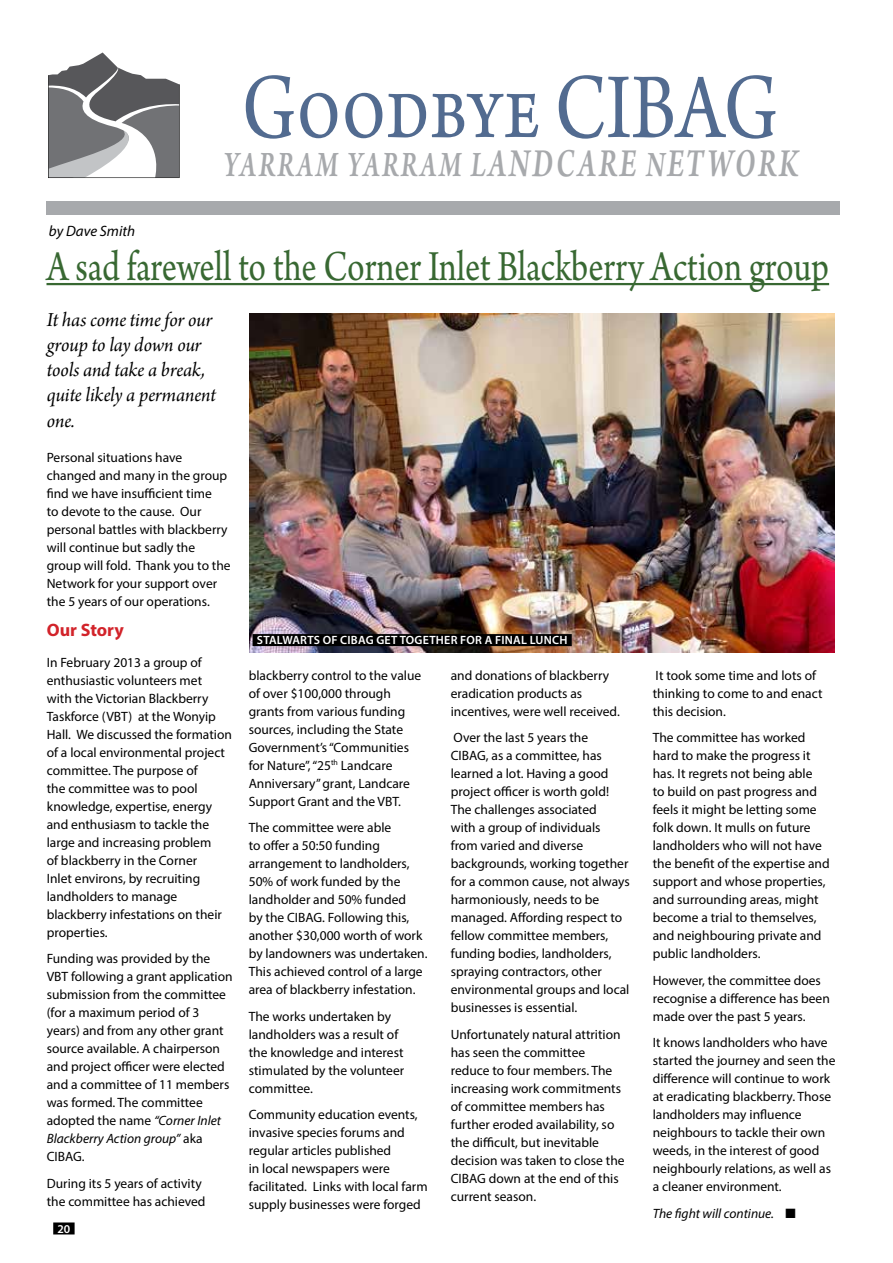
<style>
.page{position:relative;width:893px;height:1263px;background:#fff}
.page>*{position:absolute;margin:0;border:0;box-sizing:border-box;transform-origin:0 0}
.t1{font:97.5px "Arno Pro";color:#526b90;scale:.8 1}
.t2{font:45px "Arno Pro";letter-spacing:-.01em;color:#386832;scale:.8 1}
.t3{font:italic 600 37.8px "Arno Pro";letter-spacing:.09em;color:#a7a9ac;scale:.71 1}
.t4{font:21px/25.2px "Arno Pro Italic Subhead";letter-spacing:-.005em;color:#000}
.t5{font:700 18px "Myriad Pro";color:#d2232a}
.t6{font:italic 15px "Myriad Pro";color:#000}
.t7{font:13.5px/18px "Myriad Pro";color:#000}
.t8{font:italic 13.5px "Myriad Pro";color:#000}
.t9{font:600 12px "Myriad Pro";letter-spacing:.02em;color:#fff}
.s1{font-size:42px}
.s2{font-style:italic}
</style>
<div class="page">
<hr style="left:46px;top:283px;width:783px;height:2px;background:#386832">
<img style="left:249px;top:314px;width:585px;height:339px">
<div style="left:253px;top:634px;width:319px;height:12px;background:#000"></div>
<div style="left:46px;top:202px;width:794px;height:13px;background:#a7a9ac"></div>
<svg style="left:48px;top:53px;width:132px;height:125px"></svg>
<div style="left:53px;top:1222px;width:22px;height:12px;background:#000"></div>
<h1 class="t1" style="left:241px;top:52px;width:672px">Goodbye CIBAG</h1>
<p class="t6" style="left:49px;top:222px;width:88px">by Dave Smith</p>
<h3 class="t3" style="left:224px;top:142px;width:810px">YARRAM YARRAM L<span class="s1">ANDCARE</span> N<span class="s1">ETWORK</span></h3>
<h2 class="t2" style="left:46px;top:240px;width:978px">A sad farewell to the Corner Inlet Blackberry Action group</h2>
<h3 class="t4" style="left:47px;top:308px;width:171px">It has come time for our group to lay down our tools and take a break, quite likely a permanent one.</h3>
<p class="t7" style="left:47px;top:448px;width:185px">Personal situations have changed and many in the group find we have insufficient time<br>to devote to the cause. Our personal battles with blackberry will continue but sadly the group will fold. Thank you to the<br>Network for your support over the 5 years of our operations.</p>
<h3 class="t5" style="left:47px;top:618px;width:79px">Our Story</h3>
<p class="t7" style="left:47px;top:653px;width:187px">In February 2013 a group of enthusiastic volunteers met<br>with the Victorian Blackberry<br>Taskforce (VBT) at the Wonyip<br>Hall. We discussed the formation of a local environmental project committee. The purpose of<br>the committee was to pool knowledge, expertise, energy and enthusiasm to tackle the large and increasing problem<br>of blackberry in the Corner<br>Inlet environs, by recruiting landholders to manage blackberry infestations on their properties.</p>
<p class="t7" style="left:47px;top:949px;width:187px">Funding was provided by the<br>VBT following a grant application submission from the committee (for a maximum period of 3 years) and from any other grant source available. A chairperson and project officer were elected and a committee of 11 members was formed. The committee adopted the name <span class="s2">“Corner Inlet<br>Blackberry Action group”</span> aka<br>CIBAG.</p>
<p class="t7" style="left:47px;top:1174px;width:160px">During its 5 years of activity the committee has achieved</p>
<p class="t9" style="left:57px;top:1221px;width:14px">20</p>
<p class="t9" style="left:257px;top:633px;width:312px">STALWARTS OF CIBAG GET TOGETHER FOR A FINAL LUNCH</p>
<p class="t7" style="left:249px;top:666px;width:174px">blackberry control to the value of over $100,000 through grants from various funding sources, including the State<br>Government’s “Communities for Nature”, “25<sup>th</sup> Landcare<br>Anniversary” grant, Landcare<br>Support Grant and the VBT.</p>
<p class="t7" style="left:249px;top:819px;width:180px">The committee were able<br>to offer a 50:50 funding arrangement to landholders,<br>50% of work funded by the landholder and 50% funded<br>by the CIBAG. Following this, another $30,000 worth of work by landowners was undertaken.<br>This achieved control of a large area of blackberry infestation.</p>
<p class="t7" style="left:249px;top:1007px;width:157px">The works undertaken by landholders was a result of the knowledge and interest stimulated by the volunteer committee.</p>
<p class="t7" style="left:249px;top:1106px;width:180px">Community education events, invasive species forums and regular articles published<br>in local newspapers were facilitated. Links with local farm supply businesses were forged</p>
<p class="t7" style="left:451px;top:666px;width:171px">and donations of blackberry eradication products as incentives, were well received.</p>
<p class="t7" style="left:451px;top:728px;width:180px">Over the last 5 years the<br>CIBAG, as a committee, has learned a lot. Having a good project officer is worth gold!<br>The challenges associated<br>with a group of individuals from varied and diverse backgrounds, working together for a common cause, not always harmoniously, needs to be managed. Affording respect to fellow committee members, funding bodies, landholders, spraying contractors, other environmental groups and local businesses is essential.</p>
<p class="t7" style="left:451px;top:1025px;width:175px">Unfortunately natural attrition has seen the committee reduce to four members. The increasing work commitments of committee members has further eroded availability, so the difficult, but inevitable decision was taken to close the<br>CIBAG down at the end of this current season.</p>
<p class="t7" style="left:653px;top:666px;width:171px">It took some time and lots of thinking to come to and enact this decision.</p>
<p class="t7" style="left:653px;top:728px;width:178px">The committee has worked hard to make the progress it has. It regrets not being able<br>to build on past progress and feels it might be letting some folk down. It mulls on future landholders who will not have the benefit of the expertise and support and whose properties, and surrounding areas, might become a trial to themselves, and neighbouring private and public landholders.</p>
<p class="t7" style="left:653px;top:971px;width:179px">However, the committee does recognise a difference has been made over the past 5 years.</p>
<p class="t7" style="left:653px;top:1033px;width:184px">It knows landholders who have started the journey and seen the difference will continue to work at eradicating blackberry. Those landholders may influence neighbours to tackle their own weeds, in the interest of good neighbourly relations, as well as a cleaner environment.</p>
<p class="t8" style="left:653px;top:1205px;width:145px">The fight will continue. ■</p>
</div>
